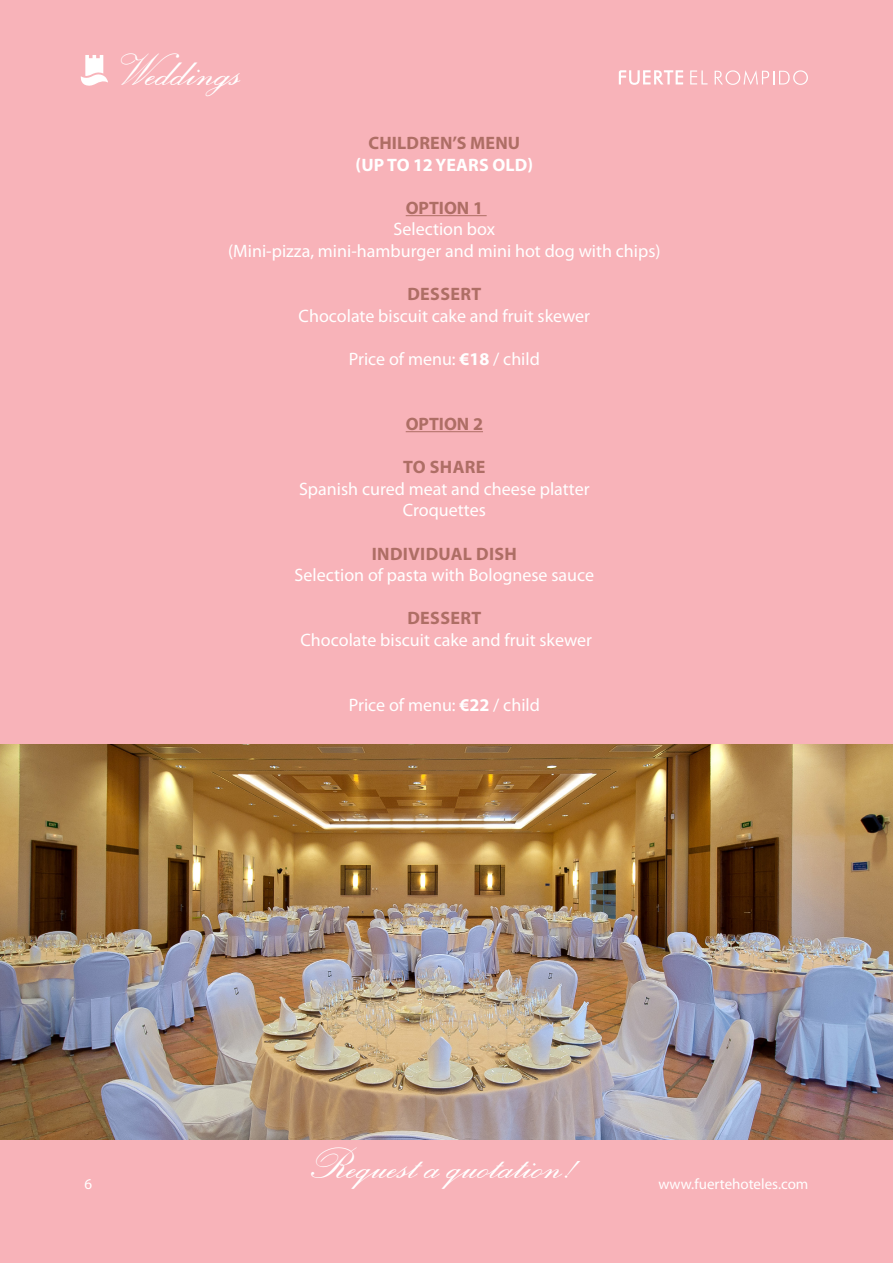
<style>
.page{position:relative;width:893px;height:1263px;background:#f8b3b9}
.page>*{position:absolute;margin:0;border:0;box-sizing:border-box;transform-origin:0 0}
.t1{font:45px "Exmouth";color:#fff}
.t2{font:43.5px "Exmouth";color:#fff}
.t3{font:18px/21.6px "Myriad Pro";color:#fff;text-align:center}
.t4{font:700 18px "Myriad Pro";letter-spacing:.02em;color:#ae6e65}
.t5{font:700 18px "Myriad Pro";letter-spacing:.01em;color:#fff}
.t6{font:15px "Myriad Pro";color:#fff}
.s1{font-weight:700}
</style>
<div class="page">
<svg style="left:81px;top:55px;width:27px;height:31px"></svg>
<svg style="left:690px;top:70px;width:18px;height:14px"></svg>
<svg style="left:619px;top:70px;width:64px;height:15px"></svg>
<svg style="left:715px;top:70px;width:93px;height:15px"></svg>
<hr style="left:406px;top:215px;width:81px;height:1px;background:#ae6e65">
<hr style="left:406px;top:431px;width:77px;height:1px;background:#ae6e65">
<img style="left:0;top:744px;width:893px;height:396px">
<h1 class="t1" style="left:116px;top:43px;width:131px">Weddings</h1>
<p class="t4" style="left:368px;top:131px;width:153px">CHILDREN’S MENU</p>
<p class="t5" style="left:356px;top:153px;width:179px">(UP TO 12 YEARS OLD)</p>
<p class="t4" style="left:406px;top:196px;width:79px">OPTION 1</p>
<p class="t3" style="left:228px;top:218px;width:434px">Selection box<br>(Mini-pizza, mini-hamburger and mini hot dog with chips)</p>
<p class="t4" style="left:407px;top:282px;width:75px">DESSERT</p>
<p class="t3" style="left:299px;top:305px;width:293px">Chocolate biscuit cake and fruit skewer</p>
<p class="t3" style="left:349px;top:348px;width:193px">Price of menu: <span class="s1">€18</span> / child</p>
<p class="t4" style="left:406px;top:412px;width:79px">OPTION 2</p>
<p class="t4" style="left:403px;top:455px;width:84px">TO SHARE</p>
<p class="t3" style="left:299px;top:478px;width:292px">Spanish cured meat and cheese platter<br>Croquettes</p>
<p class="t4" style="left:372px;top:542px;width:147px">INDIVIDUAL DISH</p>
<p class="t3" style="left:295px;top:564px;width:301px">Selection of pasta with Bolognese sauce</p>
<p class="t4" style="left:407px;top:606px;width:75px">DESSERT</p>
<p class="t3" style="left:301px;top:629px;width:293px">Chocolate biscuit cake and fruit skewer</p>
<p class="t3" style="left:349px;top:694px;width:193px">Price of menu: <span class="s1">€22</span> / child</p>
<h2 class="t2" style="left:307px;top:1138px;width:279px">Request a quotation!</h2>
<p class="t6" style="left:85px;top:1175px;width:9px">6</p>
<p class="t6" style="left:658px;top:1175px;width:152px">www.fuertehoteles.com</p>
</div>
